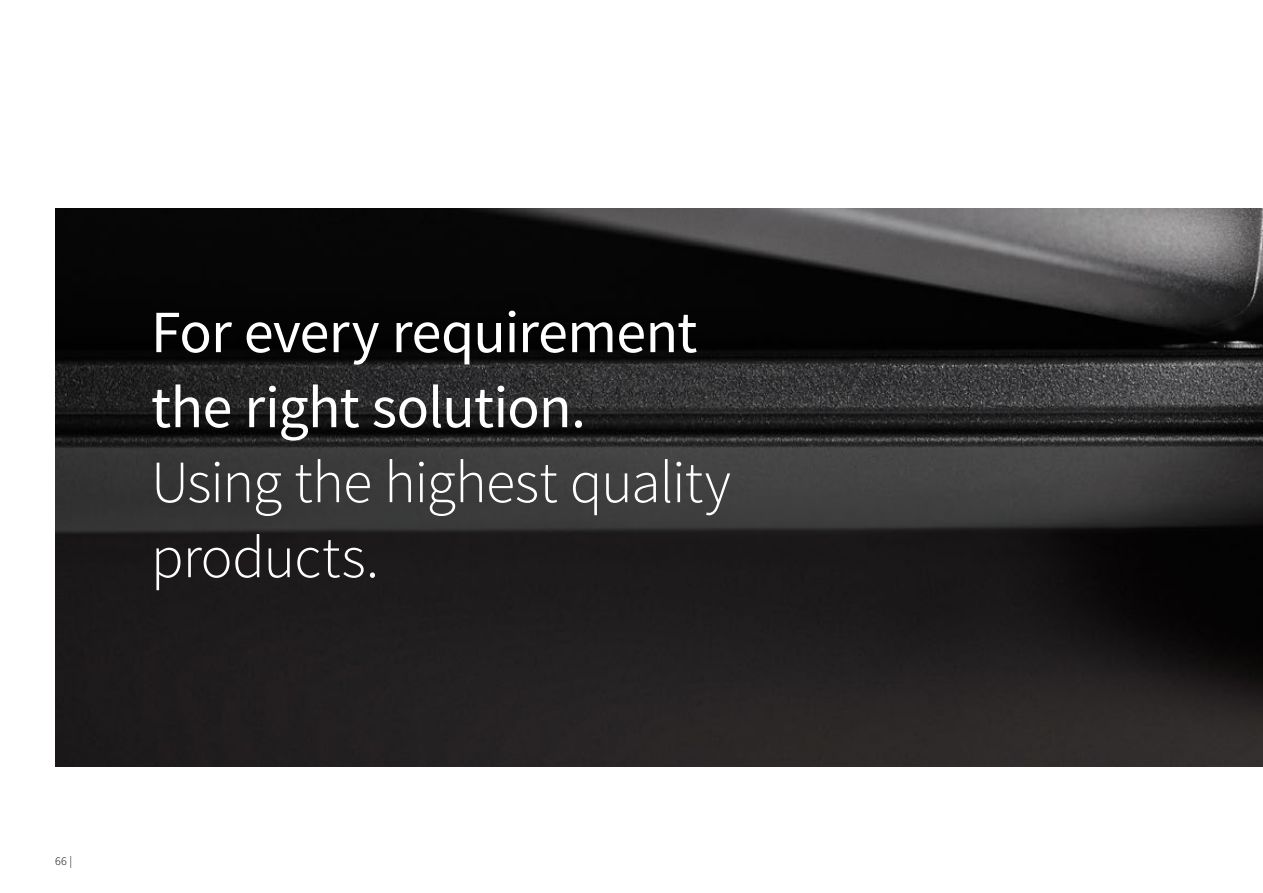
<style>
.page{position:relative;width:1263px;height:893px;background:#fff}
.page>*{position:absolute;margin:0;border:0;box-sizing:border-box;transform-origin:0 0}
.t1{font:60px/75px "Source Sans Pro";letter-spacing:-.015em;color:#fff}
.t2{font:300 60px/75px "Source Sans Pro";letter-spacing:-.02em;color:#fff}
.t3{font:300 12px "Source Sans Pro";color:#000}
</style>
<div class="page">
<img style="left:55px;top:208px;width:1208px;height:558px">
<p class="t1" style="left:151px;top:294px;width:548px">For every requirement the right solution.</p>
<p class="t2" style="left:151px;top:445px;width:581px">Using the highest quality products.</p>
<p class="t3" style="left:55px;top:854px;width:18px">66 |</p>
</div>
